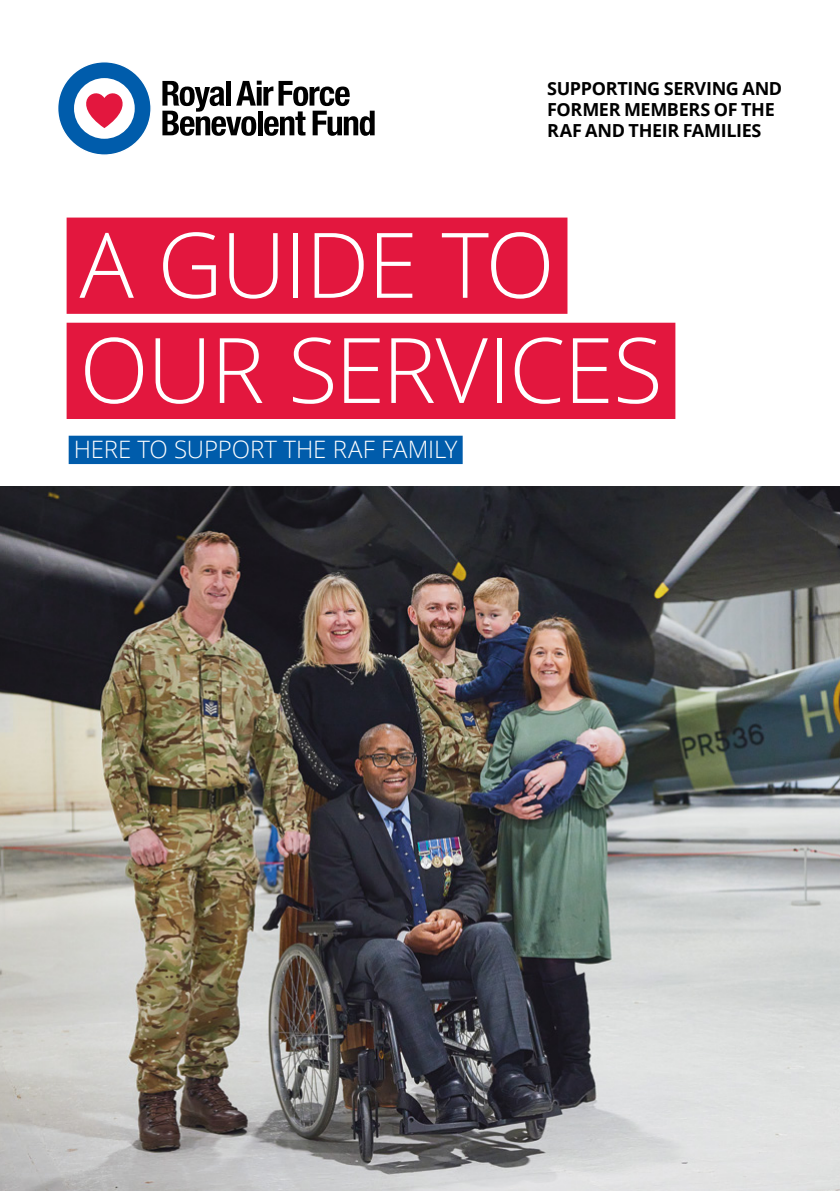
<style>
.page{position:relative;width:840px;height:1191px;background:#fff}
.page>*{position:absolute;margin:0;border:0;box-sizing:border-box;transform-origin:0 0}
.t1{font:300 90.6px/105.2px "Open Sans";letter-spacing:-.02em;color:#fff}
.t2{font:300 24px "Open Sans";letter-spacing:-.005em;color:#fff}
.t3{font:700 18px/21px "Open Sans";letter-spacing:-.02em;color:#000}
</style>
<div class="page">
<img style="left:0;top:486px;width:839px;height:705px">
<div style="left:58px;top:62px;width:93px;height:93px;background:#005cab;border-radius:50%"></div>
<div style="left:74px;top:78px;width:61px;height:61px;background:#fff;border-radius:50%"></div>
<svg style="left:74px;top:84px;width:61px;height:44px"></svg>
<svg style="left:162px;top:81px;width:212px;height:55px"></svg>
<div style="left:67px;top:217px;width:500px;height:97px;background:#e3173e"></div>
<div style="left:67px;top:323px;width:608px;height:96px;background:#e3173e"></div>
<div style="left:69px;top:436px;width:393px;height:28px;background:#005cab"></div>
<p class="t3" style="left:547px;top:77px;width:236px">SUPPORTING SERVING AND<br>FORMER MEMBERS OF THE<br>RAF AND THEIR FAMILIES</p>
<h1 class="t1" style="left:79px;top:210px;width:584px">A GUIDE TO<br>OUR SERVICES</h1>
<h2 class="t2" style="left:74px;top:433px;width:385px">HERE TO SUPPORT THE RAF FAMILY</h2>
</div>
